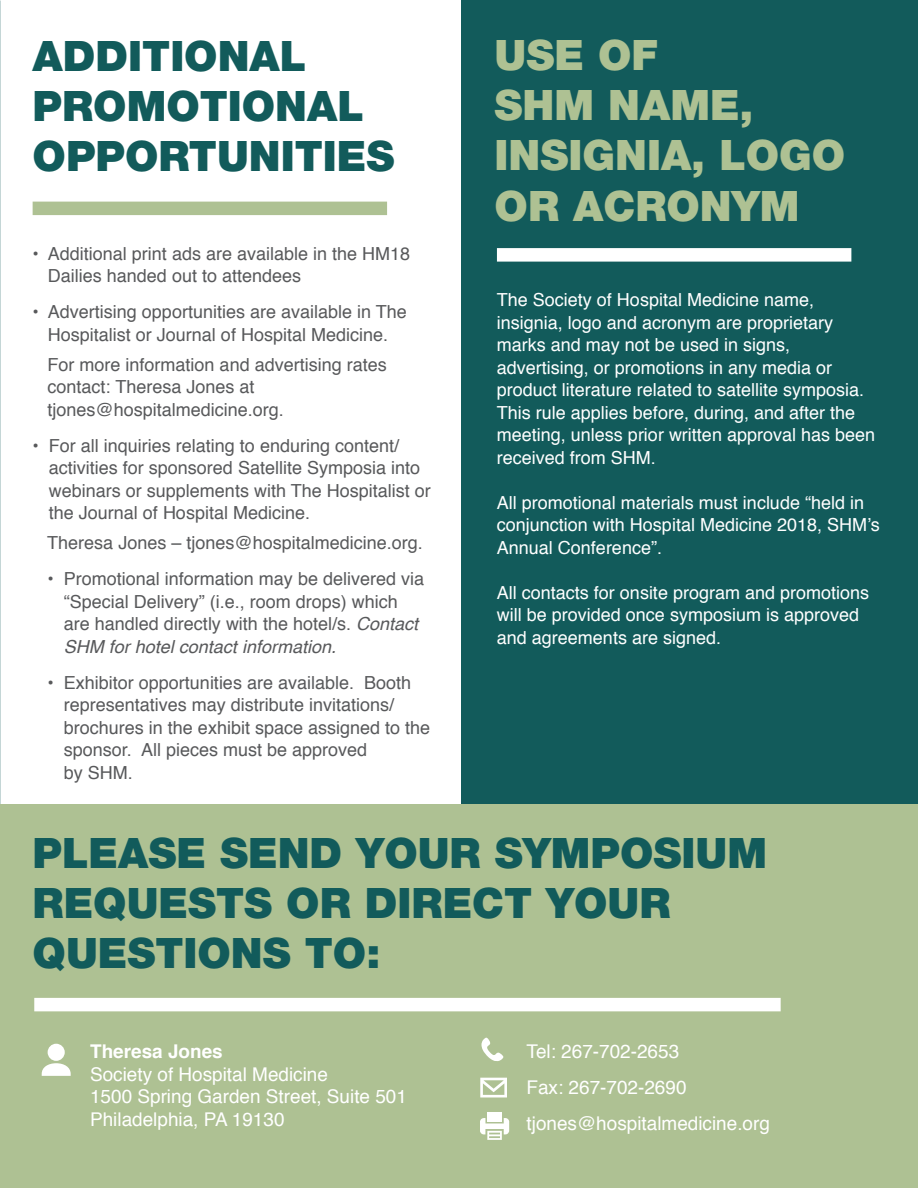
<style>
.page{position:relative;width:918px;height:1188px;background:#fff}
.page>*{position:absolute;margin:0;border:0;box-sizing:border-box;transform-origin:0 0}
.t1{font:900 42px/50.4px "Helvetica Neue";color:#125b5b}
.t2{font:900 42px/50.4px "Helvetica Neue";color:#aec193}
.t3{font:18.9px/22.8px "Helvetica";color:#fff}
.t4{font:700 18.9px "Helvetica";color:#fff}
.t5{font:18px/22.5px "Helvetica";color:#58595b}
.t6{font:18px/22.5px "Helvetica";color:#fff}
.s1{font-style:italic}
</style>
<div class="page">
<div style="left:462px;top:0;width:456px;height:833px;background:#125b5b"></div>
<div style="left:33px;top:202px;width:354px;height:13px;background:#aec193"></div>
<div style="left:497px;top:248px;width:354px;height:14px;background:#fff"></div>
<div style="left:0;top:804px;width:918px;height:384px;background:#aec193"></div>
<div style="left:34px;top:998px;width:747px;height:13px;background:#fff"></div>
<div style="left:48px;top:1044px;width:17px;height:17px;background:#fff;border-radius:50%"></div>
<svg style="left:42px;top:1063px;width:29px;height:13px"></svg>
<svg style="left:480px;top:1118px;width:29px;height:22px"></svg>
<div style="left:487px;top:1113px;width:15px;height:9px;background:#fff"></div>
<svg style="left:482px;top:1038px;width:22px;height:23px"></svg>
<svg style="left:480px;top:1078px;width:27px;height:19px"></svg>
<h1 class="t1" style="left:33px;top:30px;width:363px">ADDITIONAL<br>PROMOTIONAL<br>OPPORTUNITIES</h1>
<p class="t5" style="left:48px;top:243px;width:364px;text-indent:-15px">• Additional print ads are available in the HM18<br>Dailies handed out to attendees</p>
<p class="t5" style="left:33px;top:301px;width:376px;text-align:center">• Advertising opportunities are available in The<br>Hospitalist or Journal of Hospital Medicine.</p>
<p class="t5" style="left:48px;top:354px;width:341px">For more information and advertising rates contact: Theresa Jones at tjones@hospitalmedicine.org.</p>
<p class="t5" style="left:49px;top:435px;width:383px;text-indent:-16px">• For all inquiries relating to enduring content/ activities for sponsored Satellite Symposia into webinars or supplements with The Hospitalist or the Journal of Hospital Medicine.</p>
<p class="t5" style="left:47px;top:532px;width:377px">Theresa Jones – tjones@hospitalmedicine.org.</p>
<p class="t5" style="left:64px;top:568px;width:362px;text-indent:-16px">• Promotional information may be delivered via “Special Delivery” (i.e., room drops) which are handled directly with the hotel/s. <span class="s1">Contact SHM for hotel contact information.</span></p>
<p class="t5" style="left:64px;top:672px;width:368px;text-indent:-16px">• Exhibitor opportunities are available. Booth representatives may distribute invitations/ brochures in the exhibit space assigned to the sponsor. All pieces must be approved<br>by SHM.</p>
<h1 class="t2" style="left:495px;top:29px;width:352px">USE OF<br>SHM NAME,<br>INSIGNIA, LOGO<br>OR ACRONYM</h1>
<p class="t6" style="left:497px;top:289px;width:380px">The Society of Hospital Medicine name, insignia, logo and acronym are proprietary marks and may not be used in signs, advertising, or promotions in any media or product literature related to satellite symposia.<br>This rule applies before, during, and after the meeting, unless prior written approval has been received from SHM.</p>
<p class="t6" style="left:497px;top:492px;width:384px">All promotional materials must include “held in conjunction with Hospital Medicine 2018, SHM’s<br>Annual Conference”.</p>
<p class="t6" style="left:497px;top:582px;width:374px">All contacts for onsite program and promotions will be provided once symposium is approved and agreements are signed.</p>
<h1 class="t1" style="left:33px;top:827px;width:736px">PLEASE SEND YOUR SYMPOSIUM<br>REQUESTS OR DIRECT YOUR<br>QUESTIONS TO:</h1>
<p class="t4" style="left:90px;top:1036px;width:134px">Theresa Jones</p>
<p class="t3" style="left:90px;top:1063px;width:318px">Society of Hospital Medicine<br>1500 Spring Garden Street, Suite 501<br>Philadelphia, PA 19130</p>
<p class="t3" style="left:527px;top:1034px;width:245px;line-height:36px">Tel: 267-702-2653<br>Fax: 267-702-2690 tjones@hospitalmedicine.org</p>
</div>
